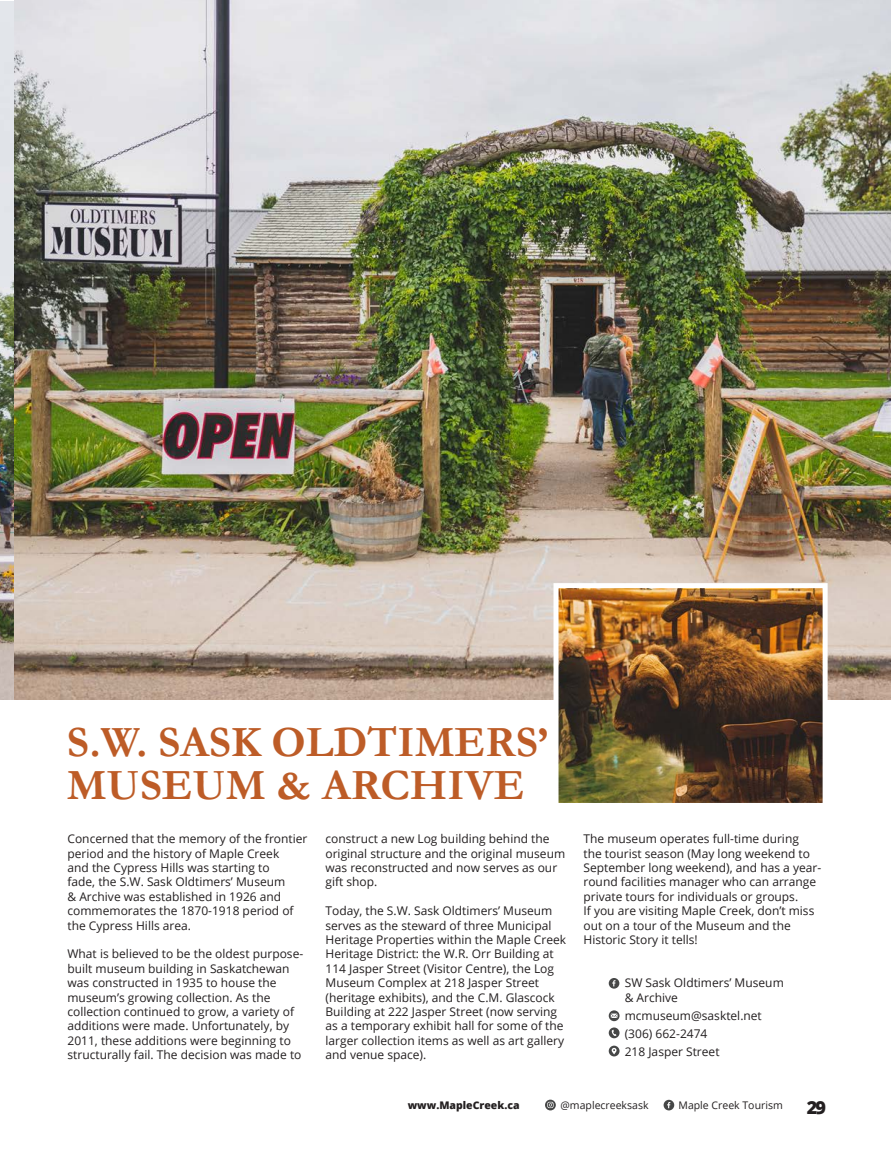
<style>
.page{position:relative;width:891px;height:1161px;background:#fff}
.page>*{position:absolute;margin:0;border:0;box-sizing:border-box;transform-origin:0 0}
.t1{font:700 43.5px "Garamond";color:#bd5c27}
.t2{font:800 18px "Open Sans";color:#231f20}
.t3{font:12px/14.4px "Open Sans";color:#231f20}
.t4{font:10.5px "Open Sans";color:#231f20}
.t5{font:800 10.5px "Open Sans";color:#231f20}
</style>
<div class="page">
<svg style="left:664px;top:1100px;width:10px;height:10px"></svg>
<svg style="left:667px;top:1102px;width:3px;height:6px"></svg>
<div style="left:545px;top:1100px;width:11px;height:10px;background:#464747;border-radius:50%"></div>
<svg style="left:547px;top:1102px;width:7px;height:6px"></svg>
<img style="left:0;top:0;width:891px;height:699px">
<img style="left:560px;top:589px;width:262px;height:213px">
<div style="left:554px;top:583px;width:274px;height:225px;border:5px solid #fff"></div>
<div style="left:609px;top:978px;width:10px;height:11px;background:#464747;border-radius:50%"></div>
<svg style="left:612px;top:980px;width:4px;height:6px"></svg>
<svg style="left:609px;top:1027px;width:11px;height:11px"></svg>
<svg style="left:612px;top:1030px;width:4px;height:6px"></svg>
<svg style="left:609px;top:1046px;width:11px;height:10px"></svg>
<svg style="left:612px;top:1048px;width:5px;height:6px"></svg>
<svg style="left:609px;top:1010px;width:11px;height:11px"></svg>
<svg style="left:611px;top:1014px;width:7px;height:4px"></svg>
<p class="t1" style="left:67px;top:712px;width:484px">S.W. SASK OLDTIMERS’</p>
<p class="t1" style="left:67px;top:756px;width:459px">MUSEUM &amp; ARCHIVE</p>
<p class="t3" style="left:68px;top:831px;width:241px">Concerned that the memory of the frontier period and the history of Maple Creek<br>and the Cypress Hills was starting to<br>fade, the S.W. Sask Oldtimers’ Museum<br>&amp; Archive was established in 1926 and commemorates the 1870-1918 period of the Cypress Hills area.</p>
<p class="t3" style="left:68px;top:947px;width:237px">What is believed to be the oldest purpose&shy;built museum building in Saskatchewan was constructed in 1935 to house the museum’s growing collection. As the collection continued to grow, a variety of additions were made. Unfortunately, by 2011, these additions were beginning to structurally fail. The decision was made to</p>
<p class="t3" style="left:326px;top:831px;width:241px">construct a new Log building behind the original structure and the original museum was reconstructed and now serves as our gift shop.</p>
<p class="t3" style="left:326px;top:903px;width:242px">Today, the S.W. Sask Oldtimers’ Museum serves as the steward of three Municipal Heritage Properties within the Maple Creek Heritage District: the W.R. Orr Building at 114 Jasper Street (Visitor Centre), the Log Museum Complex at 218 Jasper Street (heritage exhibits), and the C.M. Glascock Building at 222 Jasper Street (now serving as a temporary exhibit hall for some of the larger collection items as well as art gallery and venue space).</p>
<p class="t3" style="left:584px;top:831px;width:239px">The museum operates full-time during<br>the tourist season (May long weekend to September long weekend), and has a year&shy;round facilities manager who can arrange private tours for individuals or groups.</p>
<p class="t3" style="left:584px;top:903px;width:232px">If you are visiting Maple Creek, don’t miss out on a tour of the Museum and the<br>Historic Story it tells!</p>
<p class="t3" style="left:625px;top:975px;width:161px">SW Sask Oldtimers’ Museum</p>
<p class="t3" style="left:625px;top:990px;width:55px">&amp; Archive</p>
<p class="t3" style="left:625px;top:1008px;width:139px">mcmuseum@sasktel.net</p>
<p class="t3" style="left:625px;top:1026px;width:84px">(306) 662-2474</p>
<p class="t3" style="left:625px;top:1044px;width:96px">218 Jasper Street</p>
<p class="t5" style="left:408px;top:1098px;width:113px">www.MapleCreek.ca</p>
<p class="t4" style="left:561px;top:1098px;width:89px">@maplecreeksask</p>
<p class="t4" style="left:679px;top:1098px;width:106px">Maple Creek Tourism</p>
<h2 class="t2" style="left:807px;top:1093px;width:21px">29</h2>
</div>
